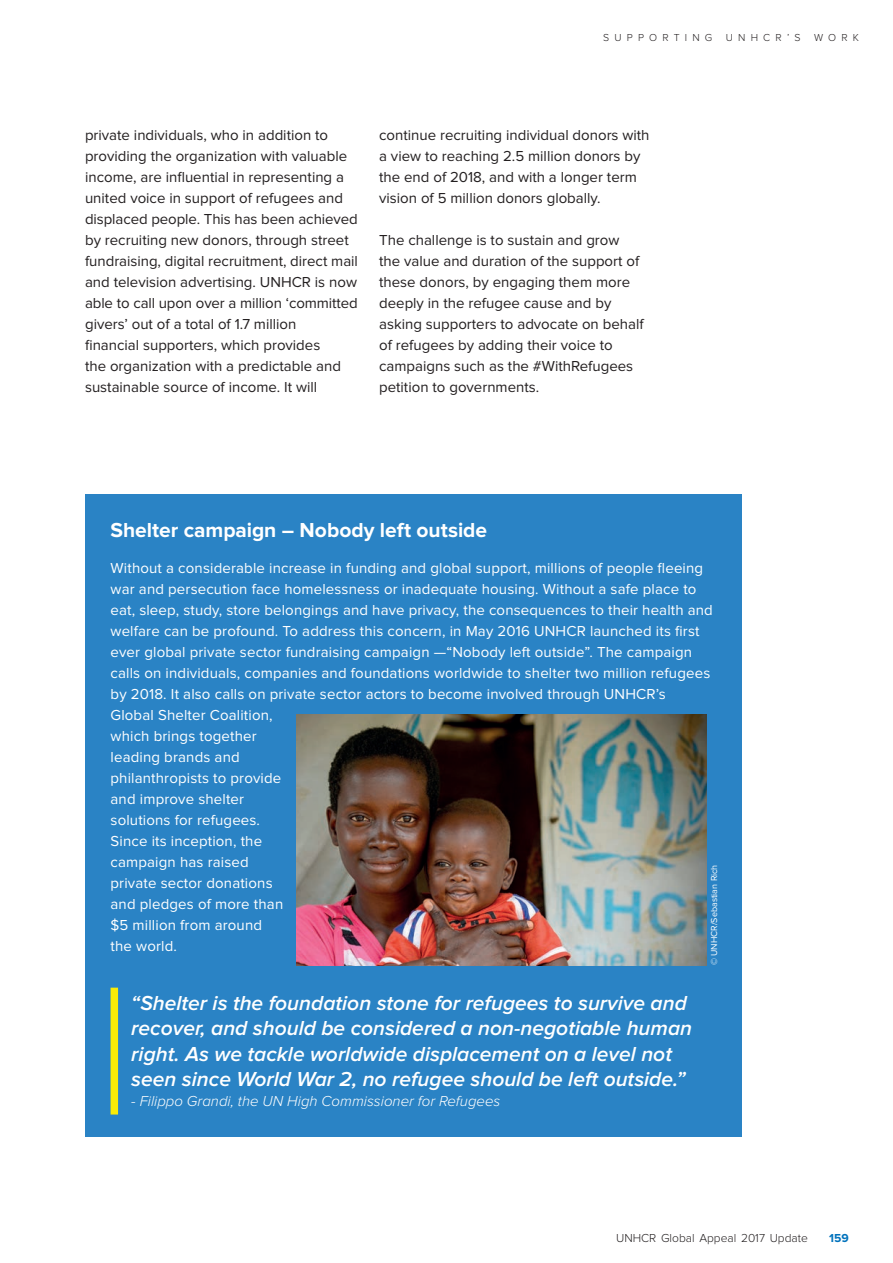
<style>
.page{position:relative;width:893px;height:1263px;background:#fff}
.page>*{position:absolute;margin:0;border:0;box-sizing:border-box;transform-origin:0 0}
.t1{font:italic 600 21px/25.2px "Proxima Nova";color:#fff}
.t2{font:700 21px "Proxima Nova";color:#fff}
.t3{font:15px/21px "Proxima Nova";color:#231f20}
.t4{font:15px/21px "Proxima Nova";letter-spacing:.01em;color:#fff}
.t5{font:italic 300 15px "Proxima Nova";color:#fff}
.t6{font:300 12px "Proxima Nova";color:#231f20}
.t7{font:700 12px "Proxima Nova";color:#0072bc}
.t8{font:300 10.5px "Proxima Nova";letter-spacing:.495em;color:#231f20}
.t9{font:9px "Proxima Nova";color:#fff}
</style>
<div class="page">
<div style="left:85px;top:494px;width:656px;height:642px;background:#2a83c5"></div>
<img style="left:297px;top:714px;width:410px;height:252px">
<div style="left:111px;top:988px;width:7px;height:126px;background:#f9eb06"></div>
<p class="t8" style="left:603px;top:33px;width:111px">SUPPORTING</p>
<p class="t8" style="left:726px;top:33px;width:76px">UNHCR’S</p>
<p class="t8" style="left:814px;top:33px;width:46px">WORK</p>
<p class="t3" style="left:85px;top:125px;width:274px">private individuals, who in addition to providing the organization with valuable income, are influential in representing a united voice in support of refugees and displaced people. This has been achieved by recruiting new donors, through street fundraising, digital recruitment, direct mail and television advertising. UNHCR is now able to call upon over a million ‘committed givers’ out of a total of 1.7 million<br>financial supporters, which provides<br>the organization with a predictable and sustainable source of income. It will</p>
<p class="t3" style="left:379px;top:125px;width:272px">continue recruiting individual donors with a view to reaching 2.5 million donors by the end of 2018, and with a longer term vision of 5 million donors globally.</p>
<p class="t3" style="left:379px;top:230px;width:266px">The challenge is to sustain and grow the value and duration of the support of these donors, by engaging them more deeply in the refugee cause and by asking supporters to advocate on behalf of refugees by adding their voice to campaigns such as the #WithRefugees petition to governments.</p>
<h1 class="t2" style="left:111px;top:521px;width:378px">Shelter campaign – Nobody left outside</h1>
<p class="t4" style="left:111px;top:558px;width:604px">Without a considerable increase in funding and global support, millions of people fleeing war and persecution face homelessness or inadequate housing. Without a safe place to eat, sleep, study, store belongings and have privacy, the consequences to their health and welfare can be profound. To address this concern, in May 2016 UNHCR launched its first ever global private sector fundraising campaign —“Nobody left outside”. The campaign calls on individuals, companies and foundations worldwide to shelter two million refugees by 2018. It also calls on private sector actors to become involved through UNHCR’s<br>Global Shelter Coalition,<br>which brings together<br>leading brands and<br>philanthropists to provide<br>and improve shelter<br>solutions for refugees.<br>Since its inception, the<br>campaign has raised<br>private sector donations<br>and pledges of more than<br>$5 million from around<br>the world.</p>
<p class="t9" style="left:710px;top:965px;width:102px;rotate:-90deg">© UNHCR/Sebastian Rich</p>
<h1 class="t1" style="left:131px;top:991px;width:562px">“Shelter is the foundation stone for refugees to survive and recover, and should be considered a non-negotiable human right. As we tackle worldwide displacement on a level not seen since World War 2, no refugee should be left outside.”</h1>
<p class="t5" style="left:131px;top:1094px;width:371px">- Filippo Grandi, the UN High Commissioner for Refugees</p>
<p class="t6" style="left:616px;top:1232px;width:193px">UNHCR Global Appeal 2017 Update</p>
<p class="t7" style="left:829px;top:1232px;width:21px">159</p>
</div>
